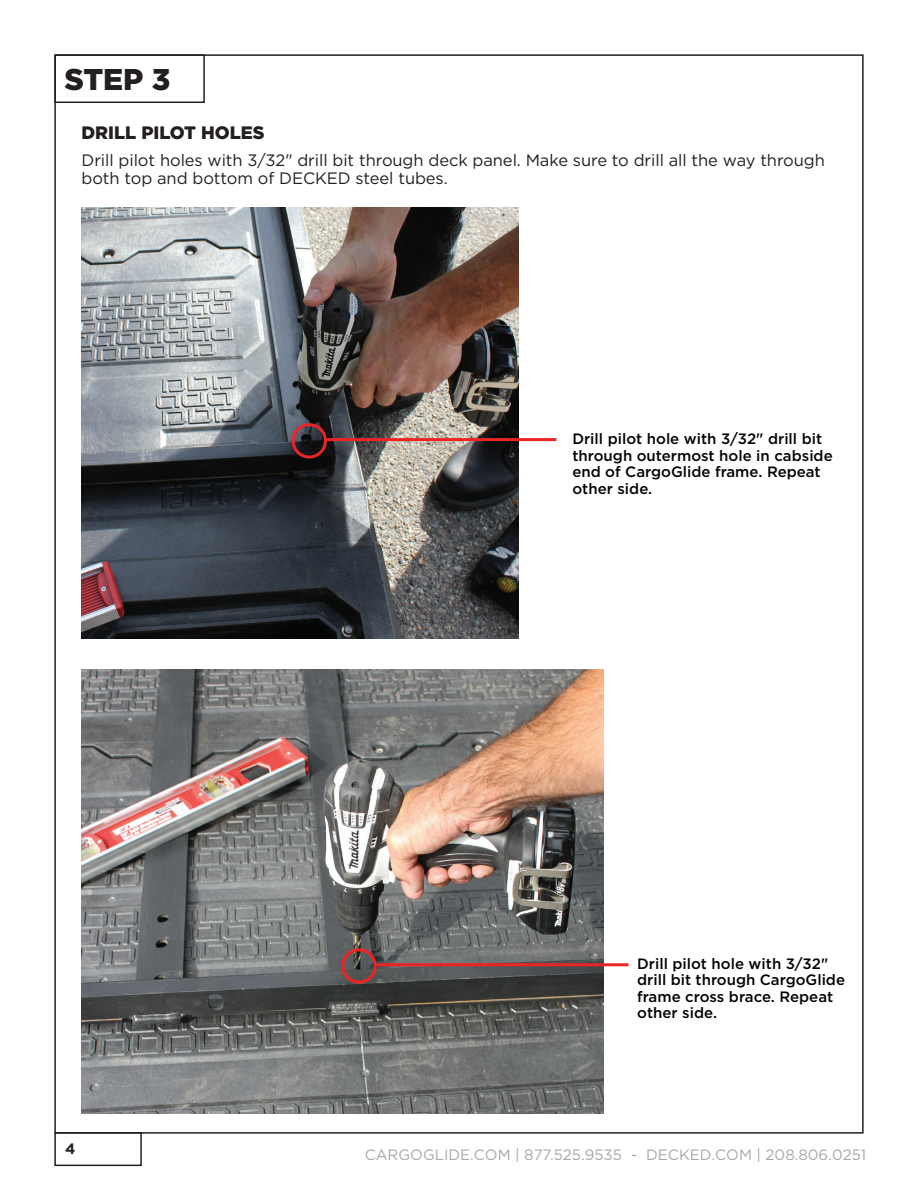
<style>
.page{position:relative;width:918px;height:1188px;background:#fff}
.page>*{position:absolute;margin:0;border:0;box-sizing:border-box;transform-origin:0 0}
.t1{font:900 30px "Gotham";color:#231f20}
.t2{font:900 18px "Gotham";color:#231f20}
.t3{font:16.5px/18px "Gotham";letter-spacing:-.005em;color:#231f20}
.t4{font:500 15px/16.5px "Gotham";color:#040503}
.t5{font:15px "Gotham";color:#a6a8aa}
.t6{font:700 15px "Gotham";color:#231f20}
</style>
<div class="page">
<div style="left:54px;top:1132px;width:88px;height:34px;border:2px solid #231f20"></div>
<img style="left:82px;top:208px;width:437px;height:430px">
<img style="left:82px;top:670px;width:522px;height:444px">
<hr style="left:327px;top:438px;width:229px;height:3px;background:#ed2325">
<div style="left:292px;top:423px;width:35px;height:36px;border:3px solid #ed2325;border-radius:50%"></div>
<hr style="left:377px;top:963px;width:252px;height:3px;background:#ed2325">
<div style="left:341px;top:948px;width:36px;height:36px;border:3px solid #ed2325;border-radius:50%"></div>
<div style="left:54px;top:54px;width:151px;height:49px;border:2px solid #231f20"></div>
<h1 class="t1" style="left:64px;top:58px;width:107px">STEP 3</h1>
<p class="t2" style="left:82px;top:120px;width:185px">DRILL PILOT HOLES</p>
<p class="t3" style="left:82px;top:150px;width:745px">Drill pilot holes with 3/32" drill bit through deck panel. Make sure to drill all the way through both top and bottom of DECKED steel tubes.</p>
<p class="t4" style="left:572px;top:431px;width:262px">Drill pilot hole with 3/32" drill bit through outermost hole in cabside end of CargoGlide frame. Repeat other side.</p>
<p class="t4" style="left:637px;top:955px;width:209px">Drill pilot hole with 3/32" drill bit through CargoGlide frame cross brace. Repeat other side.</p>
<p class="t6" style="left:65px;top:1139px;width:12px">4</p>
<p class="t5" style="left:365px;top:1146px;width:503px">CARGOGLIDE.COM | 877.525.9535 - DECKED.COM | 208.806.0251</p>
</div>
